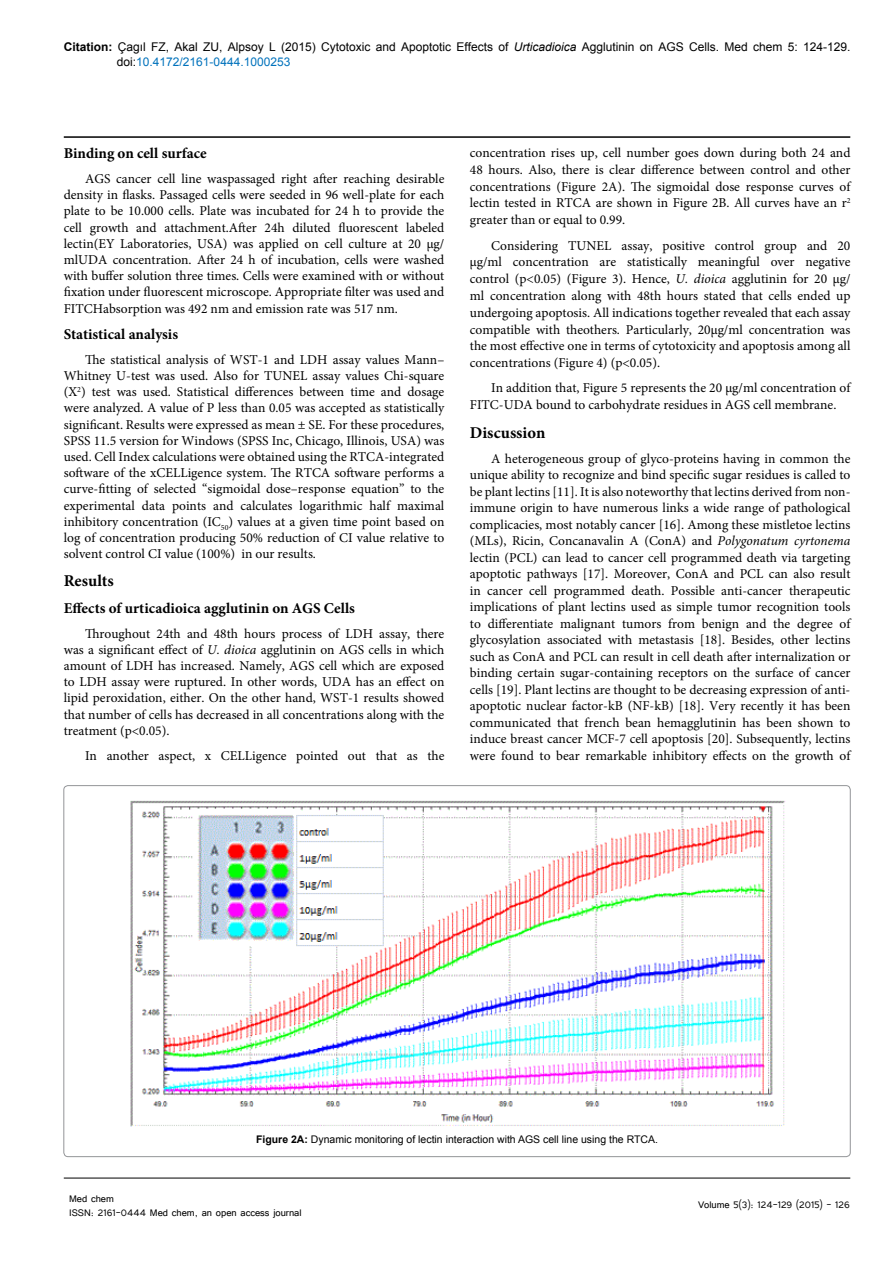
<style>
.page{position:relative;width:893px;height:1263px;background:#fff}
.page>*{position:absolute;margin:0;border:0;box-sizing:border-box;transform-origin:0 0}
.t1{font:700 16.5px "Minion Pro";color:#000}
.t2{font:700 15px "Minion Pro";color:#000}
.t3{font:13.5px/16.2px "Minion Pro";color:#000;text-align:justify}
.t4{font:12px/14.4px "Arial";color:#000}
.t5{font:12px/14.4px "Tunga";color:#000}
.t6{font:10.5px "Arial";color:#000}
.s1{font-weight:700}
.s2{font-style:italic}
.s3{color:#0072bc}
</style>
<div class="page">
<hr style="left:64px;top:1178px;width:786px;height:1px;background:#000">
<hr style="left:64px;top:136px;width:786px;height:2px;background:#000">
<img style="left:130px;top:800px;width:655px;height:327px">
<p class="t4" style="left:117px;top:40px;width:735px;text-indent:-53px"><span class="s1">Citation:</span> Çagıl FZ, Akal ZU, Alpsoy L (2015) Cytotoxic and Apoptotic Effects of <span class="s2">Urticadioica</span> Agglutinin on AGS Cells. Med chem 5: 124-129. doi:<span class="s3">10.4172/2161-0444.1000253</span></p>
<p class="t2" style="left:64px;top:143px;width:144px">Binding on cell surface</p>
<p class="t3" style="left:64px;top:171px;width:382px;text-indent:21px">AGS cancer cell line waspassaged right after reaching desirable density in flasks. Passaged cells were seeded in 96 well-plate for each plate to be 10.000 cells. Plate was incubated for 24 h to provide the cell growth and attachment.After 24h diluted fluorescent labeled lectin(EY Laboratories, USA) was applied on cell culture at 20 µg/ mlUDA concentration. After 24 h of incubation, cells were washed with buffer solution three times. Cells were examined with or without fixation under fluorescent microscope. Appropriate filter was used and FITCHabsorption was 492 nm and emission rate was 517 nm.</p>
<p class="t2" style="left:64px;top:324px;width:116px">Statistical analysis</p>
<p class="t3" style="left:64px;top:351px;width:382px;text-indent:21px">The statistical analysis of WST-1 and LDH assay values Mann– Whitney U-test was used. Also for TUNEL assay values Chi-square (X<sup>2</sup>) test was used. Statistical differences between time and dosage were analyzed. A value of P less than 0.05 was accepted as statistically significant. Results were expressed as mean ± SE. For these procedures, SPSS 11.5 version for Windows (SPSS Inc, Chicago, Illinois, USA) was used. Cell Index calculations were obtained using the RTCA-integrated software of the xCELLigence system. The RTCA software performs a curve-fitting of selected “sigmoidal dose–response equation” to the experimental data points and calculates logarithmic half maximal inhibitory concentration (IC<sub>50</sub>) values at a given time point based on log of concentration producing 50% reduction of CI value relative to solvent control CI value (100%) in our results.</p>
<p class="t1" style="left:64px;top:570px;width:51px">Results</p>
<p class="t2" style="left:64px;top:598px;width:293px">Effects of urticadioica agglutinin on AGS Cells</p>
<p class="t3" style="left:64px;top:625px;width:382px;text-indent:21px">Throughout 24th and 48th hours process of LDH assay, there was a significant effect of <span class="s2">U. dioica</span> agglutinin on AGS cells in which amount of LDH has increased. Namely, AGS cell which are exposed to LDH assay were ruptured. In other words, UDA has an effect on lipid peroxidation, either. On the other hand, WST-1 results showed that number of cells has decreased in all concentrations along with the treatment (p&lt;0.05).</p>
<p class="t3" style="left:85px;top:747px;width:361px">In another aspect, x CELLigence pointed out that as the</p>
<p class="t3" style="left:470px;top:144px;width:382px;line-height:16.8px">concentration rises up, cell number goes down during both 24 and 48 hours. Also, there is clear difference between control and other concentrations (Figure 2A). The sigmoidal dose response curves of lectin tested in RTCA are shown in Figure 2B. All curves have an r<sup>2 </sup>greater than or equal to 0.99.</p>
<p class="t3" style="left:470px;top:237px;width:382px;line-height:16.8px;text-indent:21px">Considering TUNEL assay, positive control group and 20 µg/ml concentration are statistically meaningful over negative control (p&lt;0.05) (Figure 3). Hence, <span class="s2">U. dioica</span> agglutinin for 20 µg/ ml concentration along with 48th hours stated that cells ended up undergoing apoptosis. All indications together revealed that each assay compatible with theothers. Particularly, 20µg/ml concentration was the most effective one in terms of cytotoxicity and apoptosis among all concentrations (Figure 4) (p&lt;0.05).</p>
<p class="t3" style="left:470px;top:380px;width:382px;line-height:16.8px;text-indent:21px">In addition that, Figure 5 represents the 20 µg/ml concentration of<br>FITC-UDA bound to carbohydrate residues in AGS cell membrane.</p>
<p class="t1" style="left:470px;top:421px;width:77px">Discussion</p>
<p class="t3" style="left:470px;top:450px;width:382px;text-indent:21px">A heterogeneous group of glyco-proteins having in common the unique ability to recognize and bind specific sugar residues is called to be plant lectins [11]. It is also noteworthy that lectins derived from non&shy;immune origin to have numerous links a wide range of pathological complicacies, most notably cancer [16]. Among these mistletoe lectins (MLs), Ricin, Concanavalin A (ConA) and <span class="s2">Polygonatum cyrtonema </span>lectin (PCL) can lead to cancer cell programmed death via targeting apoptotic pathways [17]. Moreover, ConA and PCL can also result in cancer cell programmed death. Possible anti-cancer therapeutic implications of plant lectins used as simple tumor recognition tools to differentiate malignant tumors from benign and the degree of glycosylation associated with metastasis [18]. Besides, other lectins such as ConA and PCL can result in cell death after internalization or binding certain sugar-containing receptors on the surface of cancer cells [19]. Plant lectins are thought to be decreasing expression of anti&shy;apoptotic nuclear factor-kB (NF-kB) [18]. Very recently it has been communicated that french bean hemagglutinin has been shown to induce breast cancer MCF-7 cell apoptosis [20]. Subsequently, lectins were found to bear remarkable inhibitory effects on the growth of</p>
<p class="t6" style="left:256px;top:1132px;width:403px"><span class="s1">Figure 2A:</span> Dynamic monitoring of lectin interaction with AGS cell line using the RTCA.</p>
<p class="t5" style="left:69px;top:1190px;width:234px">Med chem<br>ISSN: 2161-0444 Med chem, an open access journal</p>
<p class="t5" style="left:698px;top:1196px;width:153px">Volume 5(3): 124-129 (2015) - 126</p>
</div>
